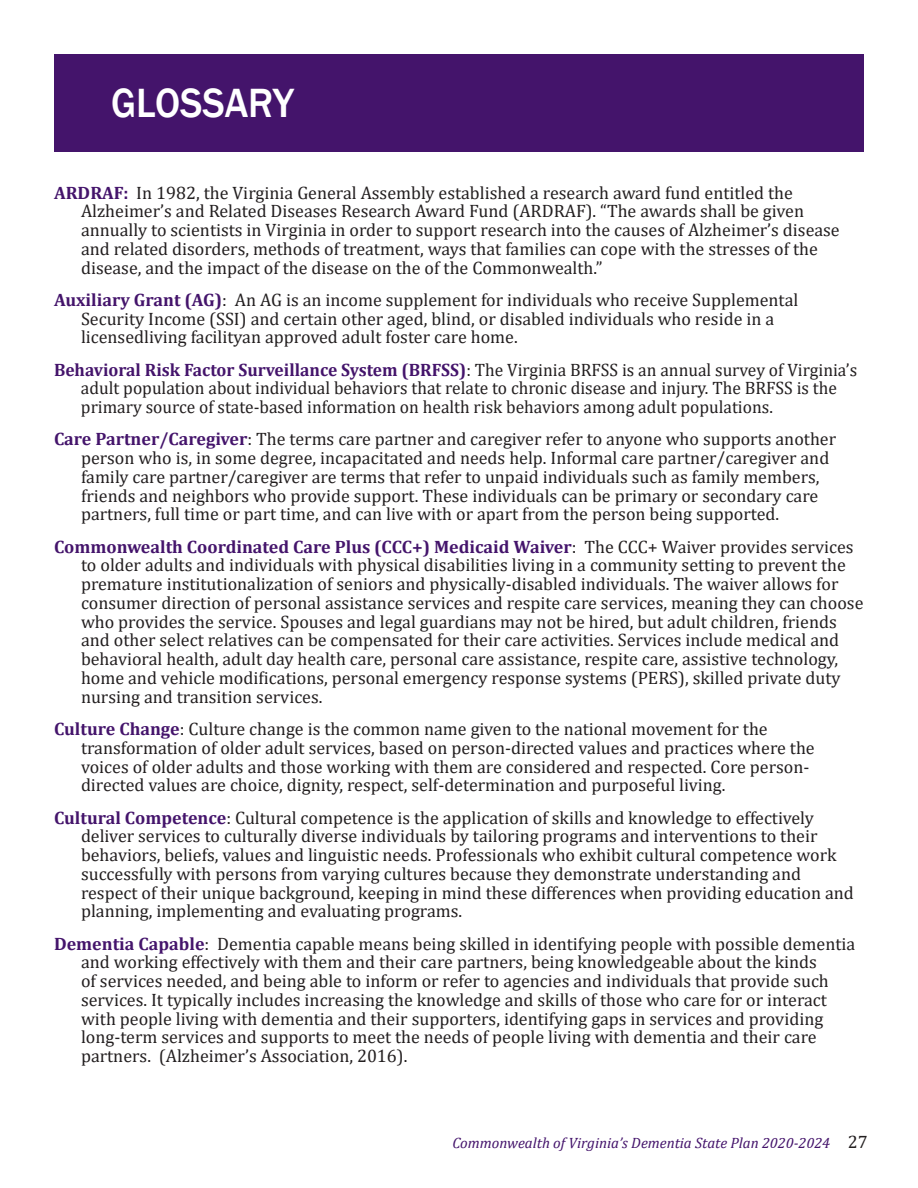
<style>
.page{position:relative;width:918px;height:1188px;background:#fff}
.page>*{position:absolute;margin:0;border:0;box-sizing:border-box;transform-origin:0 0}
.t1{font:500 42px "Franklin Gothic";color:#fff;scale:.93 1}
.t2{font:18px/18.8px "Cambria";color:#231f20}
.t3{font:italic 15px "Cambria";color:#44146b}
.s1{font-weight:700;color:#44146b}
.s2{font-style:normal;font-size:18px;color:#231f20}
</style>
<div class="page">
<div style="left:54px;top:54px;width:810px;height:98px;background:#44146b"></div>
<p class="t1" style="left:111px;top:77px;width:198px">GLOSSARY</p>
<p class="t2" style="left:54px;top:183px;width:741px"><span class="s1">ARDRAF:</span> In 1982, the Virginia General Assembly established a research award fund entitled the</p>
<p class="t2" style="left:81px;top:202px;width:725px">Alzheimer’s and Related Diseases Research Award Fund (ARDRAF). “The awards shall be given</p>
<p class="t2" style="left:81px;top:221px;width:760px">annually to scientists in Virginia in order to support research into the causes of Alzheimer’s disease and related disorders, methods of treatment, ways that families can cope with the stresses of the disease, and the impact of the disease on the of the Commonwealth.”</p>
<p class="t2" style="left:81px;top:290px;width:719px;text-indent:-27px"><span class="s1">Auxiliary Grant (AG)</span>: An AG is an income supplement for individuals who receive Supplemental<br>Security Income (SSI) and certain other aged, blind, or disabled individuals who reside in a licensedliving facilityan approved adult foster care home.</p>
<p class="t2" style="left:81px;top:360px;width:778px;text-indent:-27px"><span class="s1">Behavioral Risk Factor Surveillance System (BRFSS)</span>: The Virginia BRFSS is an annual survey of Virginia’s adult population about individual behaviors that relate to chronic disease and injury. The BRFSS is the primary source of state-based information on health risk behaviors among adult populations.</p>
<p class="t2" style="left:81px;top:430px;width:757px;text-indent:-27px"><span class="s1">Care Partner/Caregiver</span>: The terms care partner and caregiver refer to anyone who supports another person who is, in some degree, incapacitated and needs help. Informal care partner/caregiver and family care partner/caregiver are terms that refer to unpaid individuals such as family members, friends and neighbors who provide support. These individuals can be primary or secondary care partners, full time or part time, and can live with or apart from the person being supported.</p>
<p class="t2" style="left:81px;top:537px;width:784px;text-indent:-27px"><span class="s1">Commonwealth Coordinated Care Plus (CCC+) Medicaid Waiver</span>: The CCC+ Waiver provides services to older adults and individuals with physical disabilities living in a community setting to prevent the premature institutionalization of seniors and physically-disabled individuals. The waiver allows for consumer direction of personal assistance services and respite care services, meaning they can choose who provides the service. Spouses and legal guardians may not be hired, but adult children, friends and other select relatives can be compensated for their care activities. Services include medical and behavioral health, adult day health care, personal care assistance, respite care, assistive technology, home and vehicle modifications, personal emergency response systems (PERS), skilled private duty nursing and transition services.</p>
<p class="t2" style="left:81px;top:719px;width:735px;text-indent:-27px"><span class="s1">Culture Change</span>: Culture change is the common name given to the national movement for the transformation of older adult services, based on person-directed values and practices where the voices of older adults and those working with them are considered and respected. Core person&shy;directed values are choice, dignity, respect, self-determination and purposeful living.</p>
<p class="t2" style="left:81px;top:808px;width:774px;text-indent:-27px"><span class="s1">Cultural Competence</span>: Cultural competence is the application of skills and knowledge to effectively deliver services to culturally diverse individuals by tailoring programs and interventions to their behaviors, beliefs, values and linguistic needs. Professionals who exhibit cultural competence work successfully with persons from varying cultures because they demonstrate understanding and respect of their unique background, keeping in mind these differences when providing education and planning, implementing and evaluating programs.</p>
<p class="t2" style="left:81px;top:934px;width:776px;text-indent:-27px"><span class="s1">Dementia Capable</span>: Dementia capable means being skilled in identifying people with possible dementia and working effectively with them and their care partners, being knowledgeable about the kinds<br>of services needed, and being able to inform or refer to agencies and individuals that provide such services. It typically includes increasing the knowledge and skills of those who care for or interact with people living with dementia and their supporters, identifying gaps in services and providing long-term services and supports to meet the needs of people living with dementia and their care partners. (Alzheimer’s Association, 2016).</p>
<p class="t3" style="left:452px;top:1132px;width:417px">Commonwealth of Virginia’s Dementia State Plan 2020-2024 <span class="s2">27</span></p>
</div>
